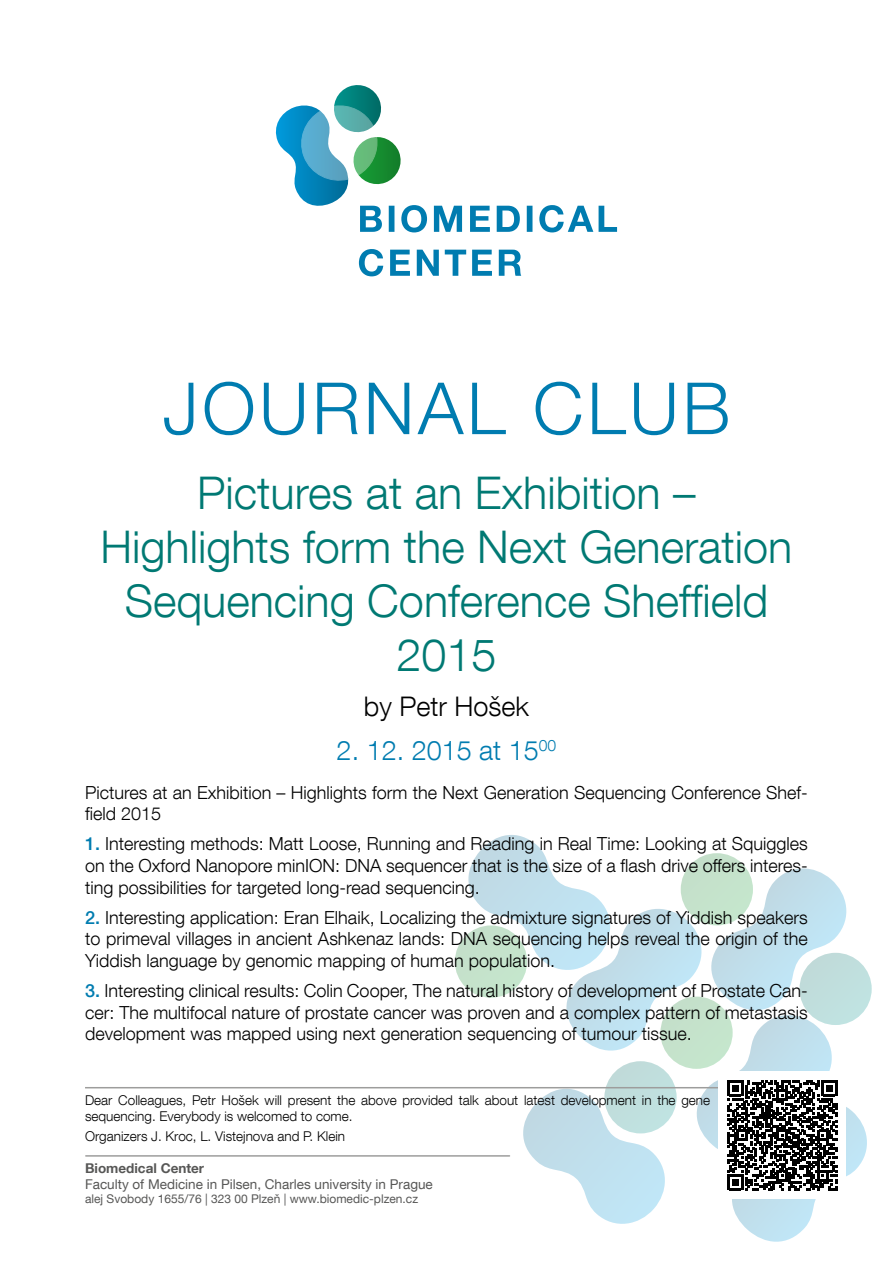
<style>
.page{position:relative;width:893px;height:1263px;background:#fff}
.page>*{position:absolute;margin:0;border:0;box-sizing:border-box;transform-origin:0 0}
.t1{font:300 72px "Helvetica Neue LT Com";letter-spacing:.05em;color:#007cb0}
.Podnadpis{font:300 45px/54px "Helvetica Neue LT Com";color:#007973;text-align:center}
.termín{font:300 27px "Helvetica Neue LT Com";color:#007cb0}
.Autor{font:300 27px "Helvetica Neue LT Com";color:#000}
.běžný_odstavec{font:300 18px/21.6px "Helvetica Neue LT Com";color:#000;text-align:justify}
.malé{font:300 13.5px/16.2px "Helvetica Neue LT Com";color:#000}
.t2{font:13.5px "Helvetica Neue LT Com";color:#575756}
.t3{font:700 13.5px "Helvetica Neue LT Com";color:#575756}
.t4{font:12px "Helvetica Neue LT Com";color:#575756}
.s1{font-weight:500;color:#007cb0}
</style>
<div class="page">
<div style="left:455px;top:925px;width:72px;height:73px;background:#c4e0ca;border-radius:50%"></div>
<hr style="left:86px;top:1155px;width:423px;height:2px;background:#9d9d9c">
<svg style="left:359px;top:249px;width:162px;height:27px"></svg>
<svg style="left:275px;top:85px;width:342px;height:147px"></svg>
<hr style="left:85px;top:1087px;width:723px;height:1px;background:#9d9d9c">
<svg style="left:463px;top:835px;width:409px;height:407px"></svg>
<p class="t1" style="left:163px;top:364px;width:569px">JOURNAL CLUB</p>
<p class="Podnadpis" style="left:101px;top:465px;width:693px">Pictures at an Exhibition –<br>Highlights form the Next Generation<br>Sequencing Conference Sheffield<br>2015</p>
<p class="Autor" style="left:364px;top:689px;width:167px">by Petr Hošek</p>
<p class="termín" style="left:337px;top:734px;width:221px">2. 12. 2015 at 15<sup>00</sup></p>
<p class="běžný_odstavec" style="left:85px;top:781px;width:724px">Pictures at an Exhibition – Highlights form the Next Generation Sequencing Conference Shef&shy;field 2015</p>
<p class="běžný_odstavec" style="left:85px;top:833px;width:724px"><span class="s1">1.</span> Interesting methods: Matt Loose, Running and Reading in Real Time: Looking at Squiggles on the Oxford Nanopore minION: DNA sequencer that is the size of a flash drive offers interes&shy;ting possibilities for targeted long-read sequencing.</p>
<p class="běžný_odstavec" style="left:85px;top:906px;width:724px"><span class="s1">2.</span> Interesting application: Eran Elhaik, Localizing the admixture signatures of Yiddish speakers to primeval villages in ancient Ashkenaz lands: DNA sequencing helps reveal the origin of the Yiddish language by genomic mapping of human population.</p>
<p class="běžný_odstavec" style="left:85px;top:979px;width:724px"><span class="s1">3.</span> Interesting clinical results: Colin Cooper, The natural history of development of Prostate Can&shy;cer: The multifocal nature of prostate cancer was proven and a complex pattern of metastasis development was mapped using next generation sequencing of tumour tissue.</p>
<p class="malé" style="left:85px;top:1091px;width:627px">Dear Colleagues, Petr Hošek will present the above provided talk about latest development in the gene sequencing. Everybody is welcomed to come.</p>
<p class="malé" style="left:85px;top:1128px;width:262px">Organizers J. Kroc, L. Vistejnova and P. Klein</p>
<p class="t3" style="left:85px;top:1159px;width:121px">Biomedical Center</p>
<p class="t2" style="left:85px;top:1176px;width:349px">Faculty of Medicine in Pilsen, Charles university in Prague</p>
<p class="t4" style="left:85px;top:1192px;width:335px">alej Svobody 1655/76 | 323 00 Plzeň | www.biomedic-plzen.cz</p>
</div>
